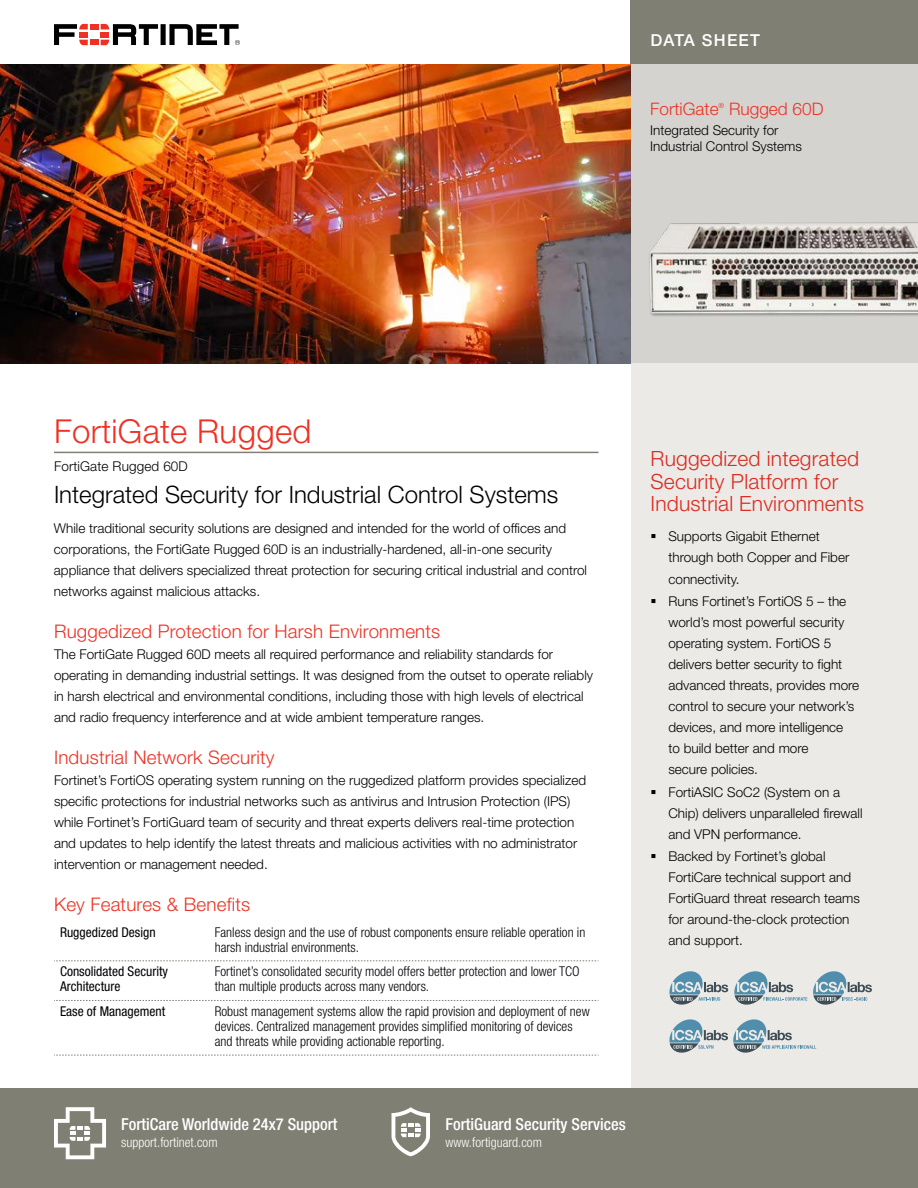
<style>
.page{position:relative;width:918px;height:1188px;background:#fff}
.page>*{position:absolute;margin:0;border:0;box-sizing:border-box;transform-origin:0 0}
.t1{font:300 33px "Helvetica Neue LT Pro";letter-spacing:.01em;color:#ee3124}
.t2{font:300 24px "Helvetica Neue LT Pro";color:#000}
.t3{font:300 21px/22.5px "Helvetica Neue LT Pro";letter-spacing:.01em;color:#ee3124}
.t4{font:300 18.75px "Helvetica Neue LT Pro";letter-spacing:.01em;color:#ee3124}
.t5{font:300 17.25px "Helvetica Neue LT Pro";color:#ee3124}
.t6{font:500 condensed 16.5px "Helvetica Neue LT Pro";color:#fff}
.t7{font:500 16.5px "Helvetica Neue LT Pro";letter-spacing:.075em;color:#fff}
.t8{font:300 13.5px/21px "Helvetica Neue LT Pro";color:#000}
.t9{font:300 condensed 13.5px/15px "Helvetica Neue LT Pro";color:#000}
.t10{font:condensed 13.5px/15px "Helvetica Neue LT Pro";color:#000}
.t11{font:300 condensed 13.5px "Helvetica Neue LT Pro";color:#fff}
.t12{font:300 7.05px "Helvetica Neue LT Pro";color:#ee3124}
</style>
<div class="page">
<hr style="left:54px;top:452px;width:544px;height:1px;background:#807f73">
<svg style="left:54px;top:961px;width:545px;height:1px"></svg>
<svg style="left:54px;top:1000px;width:545px;height:1px"></svg>
<svg style="left:54px;top:1055px;width:545px;height:1px"></svg>
<div style="left:631px;top:363px;width:287px;height:825px;background:#ebeae7"></div>
<div style="left:630px;top:64px;width:288px;height:299px;background:#d5d3cf"></div>
<div style="left:630px;top:0;width:288px;height:64px;background:#807f73"></div>
<div style="left:0;top:1088px;width:918px;height:100px;background:#807f73"></div>
<svg style="left:54px;top:1107px;width:52px;height:52px"></svg>
<svg style="left:392px;top:1107px;width:38px;height:49px"></svg>
<img style="left:649px;top:222px;width:269px;height:95px">
<img style="left:0;top:64px;width:630px;height:300px">
<div style="left:90px;top:24px;width:8px;height:5px;background:#ee3124"></div>
<div style="left:90px;top:40px;width:8px;height:5px;background:#ee3124"></div>
<svg style="left:54px;top:24px;width:34px;height:21px"></svg>
<svg style="left:101px;top:24px;width:139px;height:21px"></svg>
<p class="t7" style="left:651px;top:30px;width:111px">DATA SHEET</p>
<p class="t5" style="left:650px;top:98px;width:70px">FortiGate</p>
<p class="t12" style="left:719px;top:101px;width:7px">®</p>
<p class="t5" style="left:729px;top:98px;width:96px">Rugged 60D</p>
<p class="t8" style="left:650px;top:121px;width:153px;line-height:16.5px">Integrated Security for<br>Industrial Control Systems</p>
<h1 class="t1" style="left:54px;top:411px;width:259px">FortiGate Rugged</h1>
<p class="t8" style="left:54px;top:456px;width:135px">FortiGate Rugged 60D</p>
<h2 class="t2" style="left:54px;top:479px;width:506px">Integrated Security for Industrial Control Systems</h2>
<p class="t8" style="left:54px;top:518px;width:535px">While traditional security solutions are designed and intended for the world of offices and corporations, the FortiGate Rugged 60D is an industrially-hardened, all-in-one security appliance that delivers specialized threat protection for securing critical industrial and control networks against malicious attacks.</p>
<h3 class="t4" style="left:54px;top:620px;width:388px">Ruggedized Protection for Harsh Environments</h3>
<p class="t8" style="left:54px;top:644px;width:541px">The FortiGate Rugged 60D meets all required performance and reliability standards for operating in demanding industrial settings. It was designed from the outset to operate reliably in harsh electrical and environmental conditions, including those with high levels of electrical and radio frequency interference and at wide ambient temperature ranges.</p>
<h3 class="t4" style="left:54px;top:746px;width:222px">Industrial Network Security</h3>
<p class="t8" style="left:54px;top:770px;width:534px">Fortinet’s FortiOS operating system running on the ruggedized platform provides specialized specific protections for industrial networks such as antivirus and Intrusion Protection (IPS) while Fortinet’s FortiGuard team of security and threat experts delivers real-time protection and updates to help identify the latest threats and malicious activities with no administrator intervention or management needed.</p>
<h3 class="t4" style="left:54px;top:893px;width:198px">Key Features &amp; Benefits</h3>
<p class="t10" style="left:60px;top:924px;width:97px">Ruggedized Design</p>
<p class="t9" style="left:215px;top:924px;width:372px">Fanless design and the use of robust components ensure reliable operation in harsh industrial environments.</p>
<p class="t10" style="left:60px;top:964px;width:110px">Consolidated Security<br>Architecture</p>
<p class="t9" style="left:215px;top:964px;width:366px">Fortinet’s consolidated security model offers better protection and lower TCO than multiple products across many vendors.</p>
<p class="t10" style="left:60px;top:1004px;width:107px">Ease of Management</p>
<p class="t9" style="left:215px;top:1004px;width:376px">Robust management systems allow the rapid provision and deployment of new devices. Centralized management provides simplified monitoring of devices and threats while providing actionable reporting.</p>
<h3 class="t3" style="left:651px;top:447px;width:215px">Ruggedized integrated<br>Security Platform for<br>Industrial Environments</h3>
<p class="t8" style="left:668px;top:526px;width:182px;text-indent:-18px">▪ Supports Gigabit Ethernet through both Copper and Fiber connectivity.</p>
<p class="t8" style="left:668px;top:590px;width:192px;text-indent:-18px">▪ Runs Fortinet’s FortiOS 5 – the world’s most powerful security operating system. FortiOS 5 delivers better security to fight advanced threats, provides more control to secure your network’s devices, and more intelligence<br>to build better and more<br>secure policies.</p>
<p class="t8" style="left:668px;top:781px;width:196px;text-indent:-18px">▪ FortiASIC SoC2 (System on a<br>Chip) delivers unparalleled firewall and VPN performance.</p>
<p class="t8" style="left:668px;top:845px;width:193px;text-indent:-18px">▪ Backed by Fortinet’s global<br>FortiCare technical support and<br>FortiGuard threat research teams for around-the-clock protection and support.</p>
<p class="t6" style="left:121px;top:1115px;width:218px">FortiCare Worldwide 24x7 Support</p>
<p class="t11" style="left:121px;top:1134px;width:98px">support.fortinet.com</p>
<p class="t6" style="left:446px;top:1115px;width:182px">FortiGuard Security Services</p>
<p class="t11" style="left:446px;top:1134px;width:98px">www.fortiguard.com</p>
</div>
